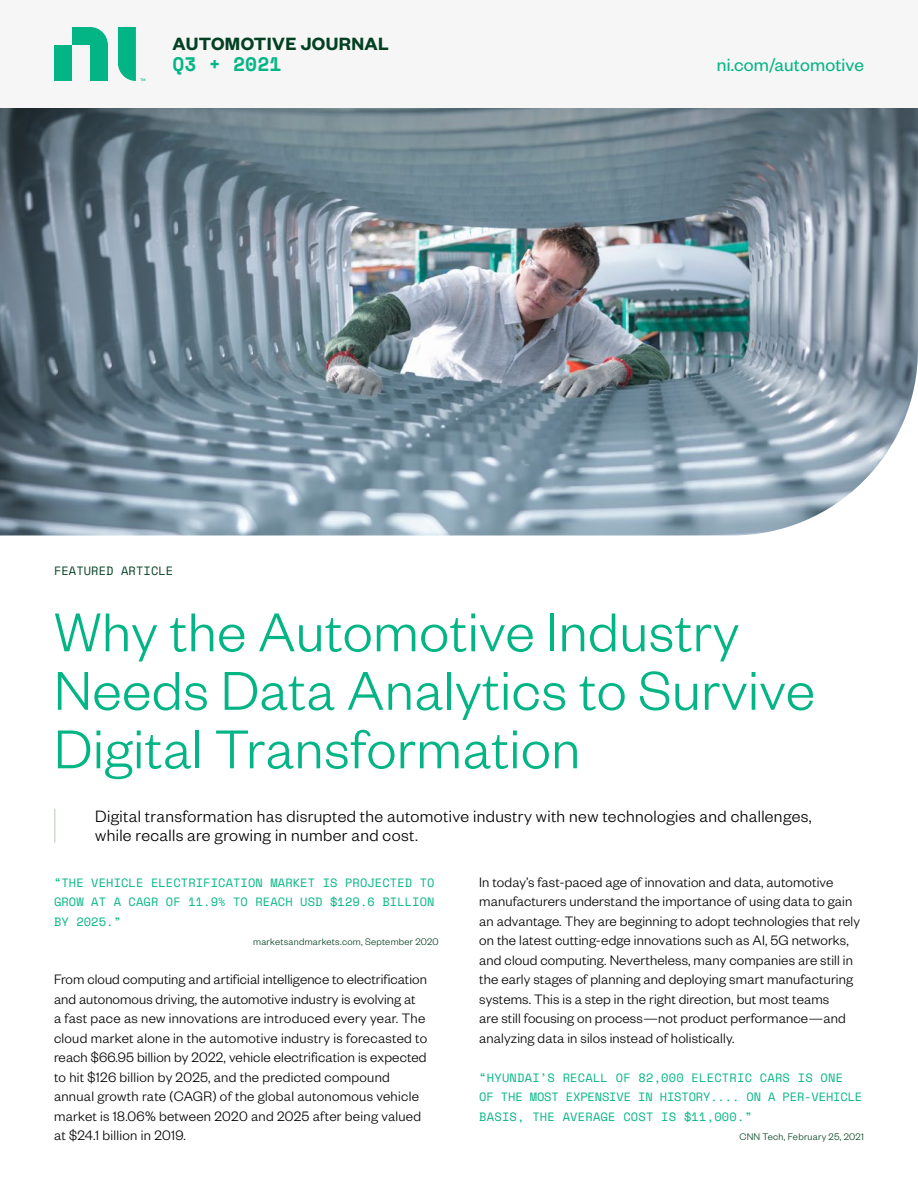
<style>
.page{position:relative;width:918px;height:1188px;background:#fff}
.page>*{position:absolute;margin:0;border:0;box-sizing:border-box;transform-origin:0 0}
.t1{font:300 60px/58.5px "Founders Grotesk";letter-spacing:.01em;color:#03b585}
.t2{font:600 19.5px "Founders Grotesk";letter-spacing:.02em;color:#044123}
.t3{font:19.5px "Founders Grotesk";letter-spacing:.01em;color:#03b585}
.t4{font:700 19.5px "Space Mono";letter-spacing:.01em;color:#03b585}
.t5{font:300 18px/19.5px "Founders Grotesk";letter-spacing:.02em;color:#000}
.t6{font:300 15px/19.5px "Founders Grotesk";letter-spacing:.01em;color:#000}
.t7{font:12px/19.5px "Space Mono";letter-spacing:.01em;color:#03b585;text-align:justify}
.t8{font:12px "Space Mono";letter-spacing:.01em;color:#044123}
.t9{font:300 10.5px "Founders Grotesk";letter-spacing:.025em;color:#044123}
</style>
<div class="page">
<img style="left:0;top:108px;width:918px;height:428px">
<div style="left:0;top:0;width:918px;height:108px;background:#f6f6f6"></div>
<svg style="left:54px;top:27px;width:91px;height:54px"></svg>
<hr style="left:54px;top:809px;width:2px;height:34px;background:#ccdcc8">
<h2 class="t2" style="left:172px;top:31px;width:218px">AUTOMOTIVE JOURNAL</h2>
<h2 class="t4" style="left:172px;top:49px;width:110px">Q3 + 2021</h2>
<h2 class="t3" style="left:717px;top:53px;width:149px">ni.com/automotive</h2>
<p class="t8" style="left:54px;top:561px;width:121px">FEATURED ARTICLE</p>
<h1 class="t1" style="left:54px;top:600px;width:762px">Why the Automotive Industry<br>Needs Data Analytics to Survive<br>Digital Transformation</h1>
<p class="t5" style="left:95px;top:805px;width:718px">Digital transformation has disrupted the automotive industry with new technologies and challenges, while recalls are growing in number and cost.</p>
<p class="t7" style="left:54px;top:872px;width:382px">“THE VEHICLE ELECTRIFICATION MARKET IS PROJECTED TO GROW AT A CAGR OF 11.9% TO REACH USD $129.6 BILLION BY 2025.”</p>
<p class="t9" style="left:253px;top:935px;width:187px">marketsandmarkets.com, September 2020</p>
<p class="t6" style="left:54px;top:969px;width:375px">From cloud computing and artificial intelligence to electrification and autonomous driving, the automotive industry is evolving at<br>a fast pace as new innovations are introduced every year. The cloud market alone in the automotive industry is forecasted to reach $66.95 billion by 2022, vehicle electrification is expected to hit $126 billion by 2025, and the predicted compound annual growth rate (CAGR) of the global autonomous vehicle market is 18.06% between 2020 and 2025 after being valued at $24.1 billion in 2019.</p>
<p class="t6" style="left:479px;top:871px;width:382px">In today’s fast-paced age of innovation and data, automotive manufacturers understand the importance of using data to gain an advantage. They are beginning to adopt technologies that rely on the latest cutting-edge innovations such as AI, 5G networks, and cloud computing. Nevertheless, many companies are still in the early stages of planning and deploying smart manufacturing systems. This is a step in the right direction, but most teams<br>are still focusing on process—not product performance—and analyzing data in silos instead of holistically.</p>
<p class="t7" style="left:479px;top:1067px;width:384px;text-align:left">“HYUNDAI’S RECALL OF 82,000 ELECTRIC CARS IS ONE<br>OF THE MOST EXPENSIVE IN HISTORY.... ON A PER-VEHICLE<br>BASIS, THE AVERAGE COST IS $11,000.”</p>
<p class="t9" style="left:739px;top:1130px;width:126px">CNN Tech, February 25, 2021</p>
</div>
